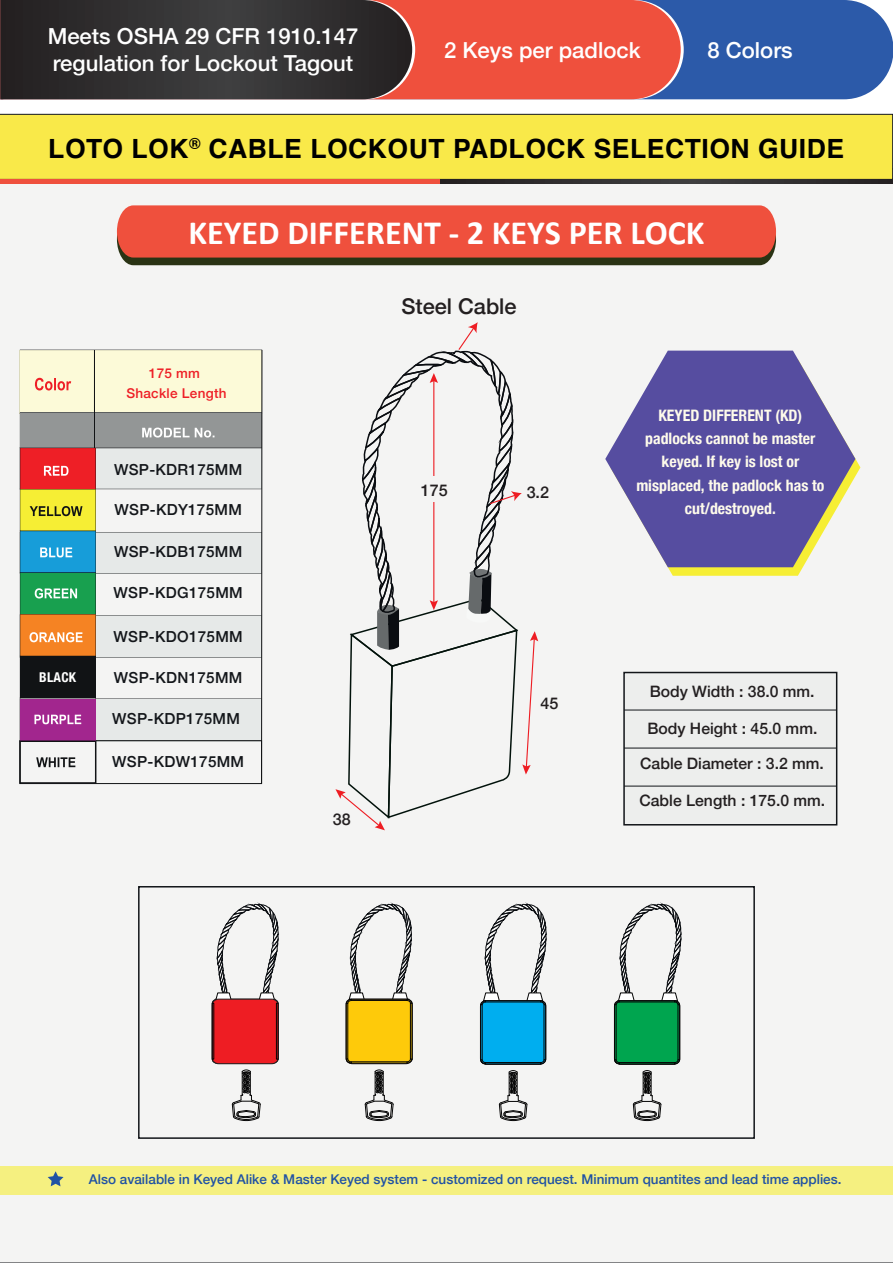
<style>
.page{position:relative;width:893px;height:1263px;background:#fff}
.page>*{position:absolute;margin:0;border:0;box-sizing:border-box;transform-origin:0 0}
.t1{font:700 34.05px "Calibri";color:#fff}
.t2{font:700 26.55px "Helvetica";letter-spacing:.02em;color:#000}
.t3{font:500 22.05px/26.5px "Helvetica Neue";color:#fff}
.t4{font:500 21.75px "Helvetica Neue";color:#231f20}
.t5{font:500 16.2px "Helvetica Neue";color:#231f20}
.t6{font:700 condensed 15.75px/23.2px "Helvetica Neue";color:#fefbeb;text-align:center}
.t7{font:500 15.75px "Helvetica Neue";color:#231f20}
.t8{font:500 15.15px "Helvetica Neue";letter-spacing:.02em;color:#13161a}
.t9{font:500 13.5px "Helvetica Neue";color:#2052a4}
.t10{font:500 13.5px/19.8px "Helvetica Neue";letter-spacing:.02em;color:#ee1f26;text-align:center}
.t11{font:700 condensed 13.5px "Helvetica Neue";letter-spacing:.02em;color:#fff}
</style>
<div class="page">
<div style="left:0;top:184px;width:893px;height:1079px;background:#f4f4f3"></div>
<div style="left:0;top:114px;width:893px;height:65px;background:#f9e949"></div>
<div style="left:0;top:1166px;width:893px;height:28px;background:#f5f080"></div>
<div style="left:684px;top:0;width:209px;height:99px;background:#2c5aa9"></div>
<div style="left:415px;top:0;width:266px;height:99px;background:#ef503d"></div>
<svg style="left:0;top:0;width:415px;height:99px;background:#363132"></svg>
<svg style="left:117px;top:205px;width:659px;height:60px;background:#d64e3a"></svg>
<svg style="left:48px;top:1171px;width:16px;height:15px"></svg>
<div style="left:0;top:179px;width:452px;height:5px;background:#ef503d"></div>
<svg style="left:440px;top:179px;width:453px;height:5px;background:#302f30"></svg>
<svg style="left:610px;top:359px;width:250px;height:217px;fill:#f4f4f3"></svg>
<svg style="left:605px;top:351px;width:250px;height:216px;fill:#564da0"></svg>
<div style="left:623px;top:672px;width:214px;height:153px;background:#edeeed;border:2px solid #121519"></div>
<hr style="left:624px;top:710px;width:213px;height:1px;background:#121519">
<hr style="left:624px;top:748px;width:213px;height:1px;background:#121519">
<hr style="left:624px;top:786px;width:213px;height:1px;background:#121519">
<div style="left:20px;top:740px;width:242px;height:44px;border:1px solid #111315"></div>
<svg style="left:36px;top:757px;width:39px;height:10px"></svg>
<div style="left:19px;top:740px;width:77px;height:44px;border:2px solid #111315"></div>
<svg style="left:20px;top:350px;width:241px;height:391px"></svg>
<hr style="left:261px;top:350px;width:1px;height:433px;background:#111315">
<div style="left:138px;top:886px;width:617px;height:253px;border:2px solid #121519"></div>
<svg style="left:274px;top:1059px;width:5px;height:5px"></svg>
<svg style="left:212px;top:903px;width:67px;height:100px"></svg>
<svg style="left:232px;top:1069px;width:29px;height:52px"></svg>
<div style="left:346px;top:999px;width:66px;height:65px;background:#feca0a;border-radius:6px"></div>
<hr style="left:351px;top:1063px;width:56px;height:1px;background:#050505">
<hr style="left:412px;top:1003px;width:1px;height:56px;background:#050505">
<div style="left:410px;top:1003px;width:2px;height:56px;border:1px solid #050505"></div>
<div style="left:346px;top:1003px;width:2px;height:56px;border:1px solid #050505"></div>
<svg style="left:407px;top:1058px;width:6px;height:6px"></svg>
<svg style="left:346px;top:903px;width:67px;height:127px"></svg>
<svg style="left:346px;top:1058px;width:6px;height:6px"></svg>
<svg style="left:365px;top:1069px;width:29px;height:52px"></svg>
<div style="left:480px;top:1001px;width:66px;height:63px;background:#00aeef;border-radius:6px"></div>
<div style="left:485px;top:1062px;width:56px;height:2px;border:1px solid #050505"></div>
<div style="left:544px;top:1004px;width:2px;height:56px;border:1px solid #050505"></div>
<div style="left:480px;top:1004px;width:2px;height:56px;border:1px solid #050505"></div>
<svg style="left:540px;top:1059px;width:6px;height:5px"></svg>
<svg style="left:480px;top:903px;width:67px;height:127px"></svg>
<svg style="left:480px;top:1059px;width:6px;height:5px"></svg>
<svg style="left:499px;top:1070px;width:28px;height:51px"></svg>
<div style="left:614px;top:1001px;width:66px;height:63px;background:#00a54f;border-radius:6px"></div>
<div style="left:619px;top:1062px;width:56px;height:2px;border:1px solid #050505"></div>
<div style="left:678px;top:1004px;width:2px;height:56px;border:1px solid #050505"></div>
<div style="left:614px;top:1004px;width:2px;height:56px;border:1px solid #050505"></div>
<svg style="left:674px;top:1059px;width:6px;height:5px"></svg>
<svg style="left:614px;top:903px;width:68px;height:127px"></svg>
<svg style="left:614px;top:1059px;width:6px;height:5px"></svg>
<svg style="left:633px;top:1070px;width:28px;height:51px"></svg>
<div style="left:212px;top:999px;width:66px;height:65px;background:#ee1d23;border-radius:6px"></div>
<div style="left:212px;top:999px;width:66px;height:65px;border:1px solid #231f20;border-radius:6px"></div>
<hr style="left:278px;top:1003px;width:1px;height:56px;background:#050505">
<div style="left:276px;top:1003px;width:2px;height:56px;border:1px solid #050505"></div>
<div style="left:212px;top:1003px;width:2px;height:56px;border:1px solid #050505"></div>
<svg style="left:335px;top:322px;width:203px;height:508px"></svg>
<h3 class="t3" style="left:48px;top:21px;width:312px">Meets OSHA 29 CFR 1910.147 regulation for Lockout Tagout</h3>
<h3 class="t3" style="left:444px;top:35px;width:198px">2 Keys per padlock</h3>
<h3 class="t3" style="left:707px;top:35px;width:87px">8 Colors</h3>
<h2 class="t2" style="left:48px;top:127px;width:797px">LOTO LOK<sup>®</sup> CABLE LOCKOUT PADLOCK SELECTION GUIDE</h2>
<h1 class="t1" style="left:188px;top:211px;width:517px">KEYED DIFFERENT - 2 KEYS PER LOCK</h1>
<p class="t11" style="left:39px;top:666px;width:38px">BLACK</p>
<p class="t10" style="left:126px;top:362px;width:102px">175 mm<br>Shackle Length</p>
<p class="t8" style="left:114px;top:457px;width:130px">WSP-KDR175MM</p>
<p class="t8" style="left:114px;top:498px;width:129px">WSP-KDY175MM</p>
<p class="t8" style="left:114px;top:539px;width:130px">WSP-KDB175MM</p>
<p class="t8" style="left:114px;top:580px;width:131px">WSP-KDG175MM</p>
<p class="t8" style="left:114px;top:624px;width:131px">WSP-KDO175MM</p>
<p class="t8" style="left:114px;top:665px;width:130px">WSP-KDN175MM</p>
<p class="t8" style="left:112px;top:706px;width:129px">WSP-KDP175MM</p>
<p class="t8" style="left:112px;top:749px;width:133px">WSP-KDW175MM</p>
<h3 class="t4" style="left:401px;top:288px;width:117px">Steel Cable</h3>
<p class="t5" style="left:421px;top:477px;width:28px">175</p>
<p class="t5" style="left:527px;top:479px;width:24px">3.2</p>
<p class="t5" style="left:333px;top:806px;width:19px">38</p>
<p class="t5" style="left:540px;top:690px;width:19px">45</p>
<p class="t6" style="left:636px;top:403px;width:190px">KEYED DIFFERENT (KD) padlocks cannot be master keyed. If key is lost or misplaced, the padlock has to cut/destroyed.</p>
<p class="t7" style="left:650px;top:678px;width:167px">Body Width : 38.0 mm.</p>
<p class="t7" style="left:647px;top:715px;width:171px">Body Height : 45.0 mm.</p>
<p class="t7" style="left:640px;top:751px;width:185px">Cable Diameter : 3.2 mm.</p>
<p class="t7" style="left:639px;top:788px;width:187px">Cable Length : 175.0 mm.</p>
<p class="t9" style="left:89px;top:1169px;width:754px">Also available in Keyed Alike &amp; Master Keyed system - customized on request. Minimum quantites and lead time applies.</p>
</div>
